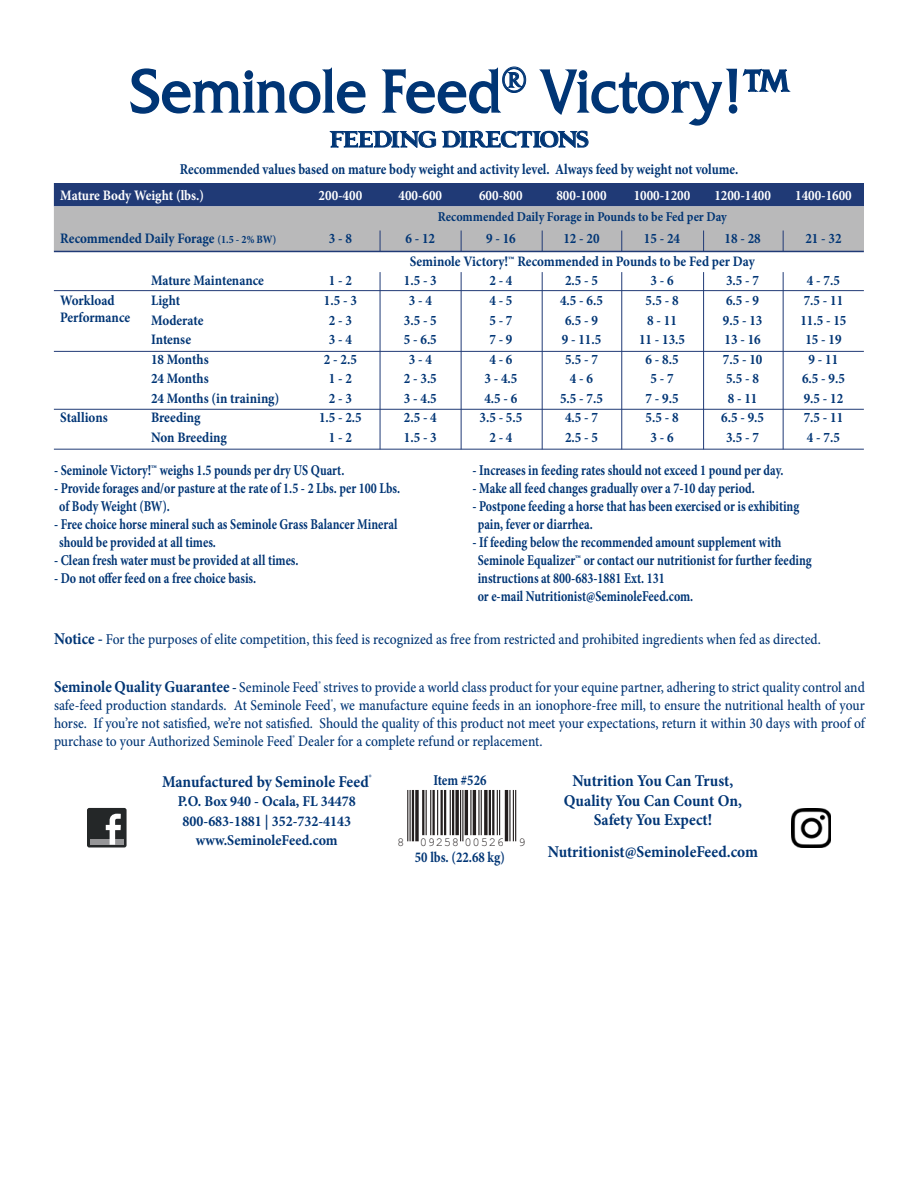
<style>
.page{position:relative;width:918px;height:1188px;background:#fff}
.page>*{position:absolute;margin:0;border:0;box-sizing:border-box;transform-origin:0 0}
.t1{font:60px "Friz Quadrata TT";color:#003575;scale:.9 1}
.t2{font:19.5px "GRENDELBOLD";letter-spacing:.06em;color:#003575}
.t3{font:700 16.5px/19.5px "Minion Pro";color:#003575;text-align:center;scale:.93 1}
.t4{font:700 15px/18px "Minion Pro";color:#003575;scale:.8 1}
.t5{font:500 15px/18px "Minion Pro";color:#003575;text-align:justify;scale:.9 1}
.t6{font:700 15px "Minion Pro";color:#003575;scale:.85 1}
.t7{font:700 15px/19.5px "Minion Pro";color:#003575;text-align:center;scale:.93 1}
.t8{font:700 14.55px/17.4px "Minion Pro";color:#003575;scale:.9 1}
.t9{font:700 14.55px "Minion Pro";color:#fff;scale:.9 1}
.t10{font:700 13.5px "Minion Pro";color:#003575;scale:.9 1}
.t11{font:12.3px "Arial";letter-spacing:.055em;color:#241f1f}
.s1{font-size:11.25px}
.s2{font-weight:700;font-size:16.5px}
.s3{font-weight:700}
</style>
<div class="page">
<svg style="left:130px;top:66px;width:661px;height:82px"></svg>
<hr style="left:380px;top:272px;width:1px;height:177px;background:#203a76">
<hr style="left:461px;top:272px;width:1px;height:177px;background:#203a76">
<hr style="left:542px;top:272px;width:1px;height:177px;background:#203a76">
<hr style="left:621px;top:272px;width:1px;height:177px;background:#203a76">
<hr style="left:703px;top:272px;width:1px;height:177px;background:#203a76">
<hr style="left:783px;top:272px;width:1px;height:177px;background:#203a76">
<hr style="left:54px;top:251px;width:810px;height:1px;background:#203a76">
<hr style="left:54px;top:351px;width:810px;height:1px;background:#203a76">
<hr style="left:54px;top:409px;width:810px;height:1px;background:#203a76">
<hr style="left:54px;top:449px;width:810px;height:1px;background:#203a76">
<svg style="left:54px;top:183px;width:810px;height:68px;background:#848da2"></svg>
<hr style="left:54px;top:290px;width:810px;height:1px;background:#203a76">
<svg style="left:407px;top:790px;width:110px;height:52px"></svg>
<div style="left:87px;top:808px;width:40px;height:39px;background:#242728;border-radius:2px"></div>
<div style="left:90px;top:839px;width:34px;height:6px;background:#969698"></div>
<svg style="left:106px;top:814px;width:15px;height:31px"></svg>
<img style="left:792px;top:808px;width:39px;height:40px">
<h1 class="t1" style="left:129px;top:54px;width:734px">Seminole Feed<sup>®</sup> Victory!™</h1>
<h2 class="t2" style="left:330px;top:124px;width:259px">FEEDING DIRECTIONS</h2>
<p class="t6" style="left:180px;top:158px;width:659px">Recommended values based on mature body weight and activity level. Always feed by weight not volume.</p>
<p class="t9" style="left:60px;top:185px;width:161px">Mature Body Weight (lbs.)</p>
<p class="t9" style="left:319px;top:185px;width:50px">200-400</p>
<p class="t9" style="left:399px;top:185px;width:50px">400-600</p>
<p class="t9" style="left:479px;top:185px;width:50px">600-800</p>
<p class="t9" style="left:556px;top:185px;width:57px">800-1000</p>
<p class="t9" style="left:634px;top:185px;width:64px">1000-1200</p>
<p class="t9" style="left:714px;top:185px;width:64px">1200-1400</p>
<p class="t9" style="left:795px;top:185px;width:64px">1400-1600</p>
<p class="t10" style="left:438px;top:207px;width:323px">Recommended Daily Forage in Pounds to be Fed per Day</p>
<p class="t8" style="left:60px;top:230px;width:241px">Recommended Daily Forage <span class="s1">(1.5 - 2% BW)</span></p>
<p class="t8" style="left:329px;top:230px;width:27px">3 - 8</p>
<p class="t8" style="left:406px;top:230px;width:34px">6 - 12</p>
<p class="t8" style="left:486px;top:230px;width:34px">9 - 16</p>
<p class="t8" style="left:563px;top:230px;width:42px">12 - 20</p>
<p class="t8" style="left:644px;top:230px;width:42px">15 - 24</p>
<p class="t8" style="left:725px;top:230px;width:42px">18 - 28</p>
<p class="t8" style="left:805px;top:230px;width:42px">21 - 32</p>
<p class="t8" style="left:410px;top:252px;width:385px">Seminole Victory!™ Recommended in Pounds to be Fed per Day</p>
<p class="t8" style="left:151px;top:272px;width:127px">Mature Maintenance</p>
<p class="t8" style="left:329px;top:272px;width:27px">1 - 2</p>
<p class="t8" style="left:404px;top:272px;width:38px">1.5 - 3</p>
<p class="t8" style="left:489px;top:272px;width:27px">2 - 4</p>
<p class="t8" style="left:565px;top:272px;width:38px">2.5 - 5</p>
<p class="t8" style="left:650px;top:272px;width:27px">3 - 6</p>
<p class="t8" style="left:726px;top:272px;width:38px">3.5 - 7</p>
<p class="t8" style="left:807px;top:272px;width:38px">4 - 7.5</p>
<p class="t8" style="left:60px;top:291px;width:79px">Workload<br>Performance</p>
<p class="t8" style="left:151px;top:291px;width:34px">Light</p>
<p class="t8" style="left:324px;top:291px;width:38px">1.5 - 3</p>
<p class="t8" style="left:409px;top:291px;width:27px">3 - 4</p>
<p class="t8" style="left:489px;top:291px;width:27px">4 - 5</p>
<p class="t8" style="left:560px;top:291px;width:49px">4.5 - 6.5</p>
<p class="t8" style="left:646px;top:291px;width:38px">5.5 - 8</p>
<p class="t8" style="left:726px;top:291px;width:38px">6.5 - 9</p>
<p class="t8" style="left:804px;top:291px;width:45px">7.5 - 11</p>
<p class="t8" style="left:151px;top:311px;width:60px">Moderate</p>
<p class="t8" style="left:329px;top:311px;width:27px">2 - 3</p>
<p class="t8" style="left:404px;top:311px;width:38px">3.5 - 5</p>
<p class="t8" style="left:489px;top:311px;width:27px">5 - 7</p>
<p class="t8" style="left:565px;top:311px;width:38px">6.5 - 9</p>
<p class="t8" style="left:647px;top:311px;width:34px">8 - 11</p>
<p class="t8" style="left:723px;top:311px;width:45px">9.5 - 13</p>
<p class="t8" style="left:800px;top:311px;width:53px">11.5 - 15</p>
<p class="t8" style="left:151px;top:331px;width:46px">Intense</p>
<p class="t8" style="left:329px;top:331px;width:27px">3 - 4</p>
<p class="t8" style="left:404px;top:331px;width:38px">5 - 6.5</p>
<p class="t8" style="left:489px;top:331px;width:27px">7 - 9</p>
<p class="t8" style="left:562px;top:331px;width:45px">9 - 11.5</p>
<p class="t8" style="left:639px;top:331px;width:53px">11 - 13.5</p>
<p class="t8" style="left:725px;top:331px;width:42px">13 - 16</p>
<p class="t8" style="left:805px;top:331px;width:42px">15 - 19</p>
<p class="t8" style="left:151px;top:350px;width:66px">18 Months</p>
<p class="t8" style="left:324px;top:350px;width:38px">2 - 2.5</p>
<p class="t8" style="left:409px;top:350px;width:27px">3 - 4</p>
<p class="t8" style="left:489px;top:350px;width:27px">4 - 6</p>
<p class="t8" style="left:565px;top:350px;width:38px">5.5 - 7</p>
<p class="t8" style="left:646px;top:350px;width:38px">6 - 8.5</p>
<p class="t8" style="left:723px;top:350px;width:45px">7.5 - 10</p>
<p class="t8" style="left:809px;top:350px;width:34px">9 - 11</p>
<p class="t8" style="left:151px;top:370px;width:66px">24 Months</p>
<p class="t8" style="left:329px;top:370px;width:27px">1 - 2</p>
<p class="t8" style="left:404px;top:370px;width:38px">2 - 3.5</p>
<p class="t8" style="left:484px;top:370px;width:38px">3 - 4.5</p>
<p class="t8" style="left:570px;top:370px;width:27px">4 - 6</p>
<p class="t8" style="left:650px;top:370px;width:27px">5 - 7</p>
<p class="t8" style="left:726px;top:370px;width:38px">5.5 - 8</p>
<p class="t8" style="left:802px;top:370px;width:49px">6.5 - 9.5</p>
<p class="t8" style="left:151px;top:389px;width:144px">24 Months (in training)</p>
<p class="t8" style="left:329px;top:389px;width:27px">2 - 3</p>
<p class="t8" style="left:404px;top:389px;width:38px">3 - 4.5</p>
<p class="t8" style="left:484px;top:389px;width:38px">4.5 - 6</p>
<p class="t8" style="left:560px;top:389px;width:49px">5.5 - 7.5</p>
<p class="t8" style="left:646px;top:389px;width:38px">7 - 9.5</p>
<p class="t8" style="left:728px;top:389px;width:34px">8 - 11</p>
<p class="t8" style="left:804px;top:389px;width:45px">9.5 - 12</p>
<p class="t8" style="left:60px;top:409px;width:54px">Stallions</p>
<p class="t8" style="left:151px;top:409px;width:57px">Breeding</p>
<p class="t8" style="left:319px;top:409px;width:49px">1.5 - 2.5</p>
<p class="t8" style="left:404px;top:409px;width:38px">2.5 - 4</p>
<p class="t8" style="left:480px;top:409px;width:49px">3.5 - 5.5</p>
<p class="t8" style="left:565px;top:409px;width:38px">4.5 - 7</p>
<p class="t8" style="left:646px;top:409px;width:38px">5.5 - 8</p>
<p class="t8" style="left:721px;top:409px;width:49px">6.5 - 9.5</p>
<p class="t8" style="left:804px;top:409px;width:45px">7.5 - 11</p>
<p class="t8" style="left:151px;top:428px;width:86px">Non Breeding</p>
<p class="t8" style="left:329px;top:428px;width:27px">1 - 2</p>
<p class="t8" style="left:404px;top:428px;width:38px">1.5 - 3</p>
<p class="t8" style="left:489px;top:428px;width:27px">2 - 4</p>
<p class="t8" style="left:565px;top:428px;width:38px">2.5 - 5</p>
<p class="t8" style="left:650px;top:428px;width:27px">3 - 6</p>
<p class="t8" style="left:726px;top:428px;width:38px">3.5 - 7</p>
<p class="t8" style="left:807px;top:428px;width:38px">4 - 7.5</p>
<p class="t4" style="left:54px;top:461px;width:365px">- Seminole Victory!™ weighs 1.5 pounds per dry US Quart.</p>
<p class="t4" style="left:59px;top:479px;width:428px;text-indent:-5px">- Provide forages and/or pasture at the rate of 1.5 - 2 Lbs. per 100 Lbs. of Body Weight (BW).</p>
<p class="t4" style="left:59px;top:515px;width:424px;text-indent:-5px">- Free choice horse mineral such as Seminole Grass Balancer Mineral should be provided at all times.</p>
<p class="t4" style="left:54px;top:551px;width:307px">- Clean fresh water must be provided at all times.</p>
<p class="t4" style="left:54px;top:569px;width:254px">- Do not offer feed on a free choice basis.</p>
<p class="t4" style="left:472px;top:461px;width:390px">- Increases in feeding rates should not exceed 1 pound per day.</p>
<p class="t4" style="left:472px;top:479px;width:354px">- Make all feed changes gradually over a 7-10 day period.</p>
<p class="t4" style="left:478px;top:497px;width:403px;text-indent:-5px">- Postpone feeding a horse that has been exercised or is exhibiting pain, fever or diarrhea.</p>
<p class="t4" style="left:478px;top:533px;width:419px;text-indent:-5px">- If feeding below the recommended amount supplement with Seminole Equalizer™ or contact our nutritionist for further feeding instructions at 800-683-1881 Ext. 131<br>or e-mail Nutritionist@SeminoleFeed.com.</p>
<p class="t5" style="left:54px;top:630px;width:854px"><span class="s2">Notice -</span> For the purposes of elite competition, this feed is recognized as free from restricted and prohibited ingredients when fed as directed.</p>
<p class="t5" style="left:54px;top:678px;width:903px"><span class="s2">Seminole Quality Guarantee</span> <span class="s3">-</span> Seminole Feed<sup>®</sup> strives to provide a world class product for your equine partner, adhering to strict quality control and safe-feed production standards. At Seminole Feed<sup>®</sup>, we manufacture equine feeds in an ionophore-free mill, to ensure the nutritional health of your horse. If you’re not satisfied, we’re not satisfied. Should the quality of this product not meet your expectations, return it within 30 days with proof of purchase to your Authorized Seminole Feed<sup>®</sup> Dealer for a complete refund or replacement.</p>
<p class="t3" style="left:162px;top:771px;width:227px">Manufactured by Seminole Feed<sup>®</sup></p>
<p class="t7" style="left:178px;top:791px;width:193px">P.O. Box 940 - Ocala, FL 34478<br>800-683-1881 | 352-732-4143 www.SeminoleFeed.com</p>
<p class="t6" style="left:433px;top:770px;width:64px">Item #526</p>
<p class="t11" style="left:397px;top:834px;width:130px">8 09258 00526 9</p>
<p class="t6" style="left:415px;top:847px;width:107px">50 lbs. (22.68 kg)</p>
<p class="t3" style="left:564px;top:771px;width:193px">Nutrition You Can Trust,<br>Quality You Can Count On,<br>Safety You Expect!</p>
<p class="t3" style="left:548px;top:841px;width:228px">Nutritionist@SeminoleFeed.com</p>
</div>
